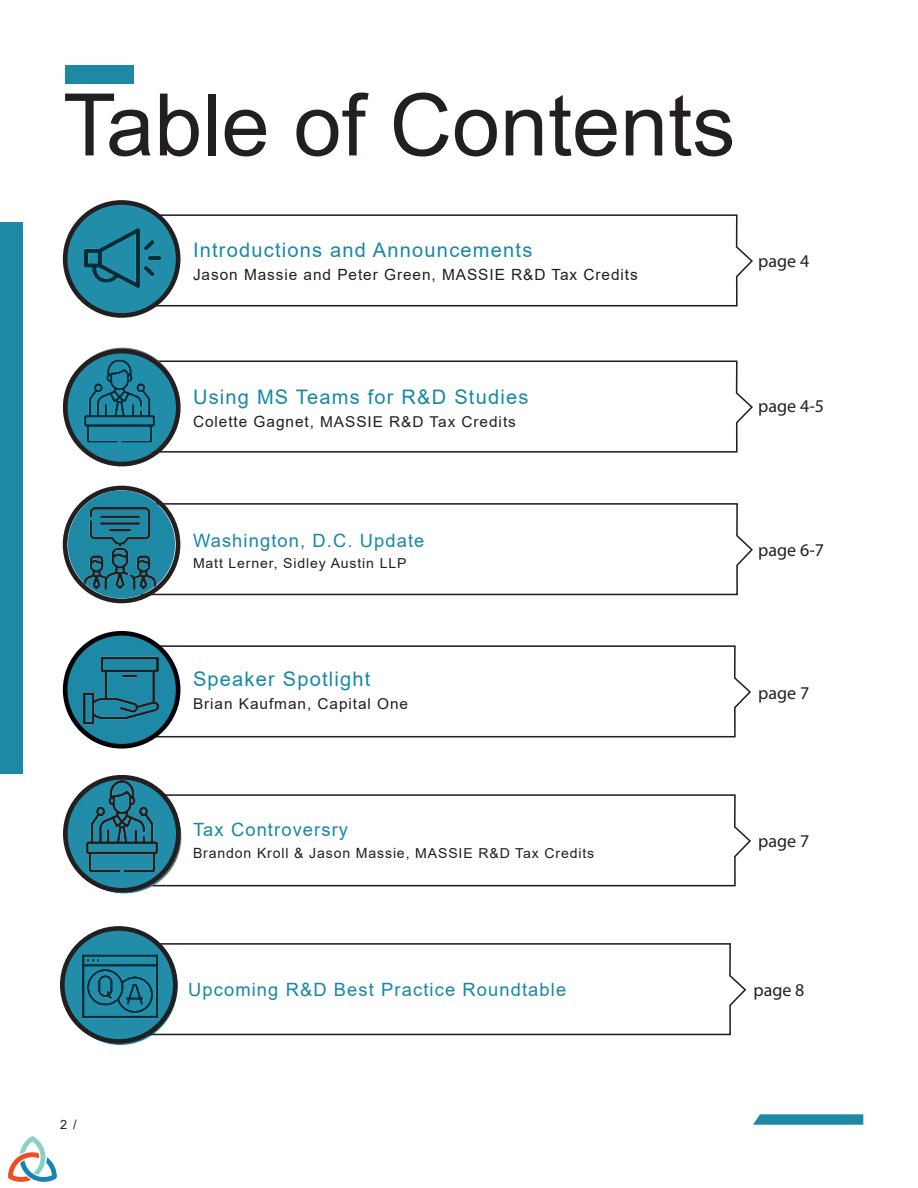
<style>
.page{position:relative;width:918px;height:1188px;background:#fff}
.page>*{position:absolute;margin:0;border:0;box-sizing:border-box;transform-origin:0 0}
.Titles{font:86.4px "Arial";color:#231f20}
.Subheading{font:20.1px "Arial";letter-spacing:.06em;color:#1789a5}
.Subheading-2{font:18.3px "Arial";letter-spacing:.06em;color:#1789a5}
.Body_Text{font:18px "Myriad Pro";color:#231f20}
.Subheading-3{font:15.45px "Arial";letter-spacing:.06em;color:#231f20}
.Subheading-4{font:15px "Arial";letter-spacing:.06em;color:#231f20}
.Subheading-5{font:14.1px "Arial";letter-spacing:.06em;color:#231f20}
.Subheading-6{font:13.65px "Arial";letter-spacing:.06em;color:#231f20}
.t1{font:12.75px "Arial";color:#231f20}
.s1{font-size:15.45px}
.s2{font-size:13.65px}
</style>
<div class="page">
<div style="left:65px;top:65px;width:68px;height:19px;background:#1d89a5"></div>
<div style="left:0;top:223px;width:22px;height:551px;background:#1d89a5"></div>
<svg style="left:151px;top:645px;width:600px;height:93px"></svg>
<svg style="left:152px;top:360px;width:601px;height:93px"></svg>
<svg style="left:151px;top:214px;width:602px;height:93px"></svg>
<svg style="left:65px;top:633px;width:113px;height:113px;background:#197791"></svg>
<img style="left:84px;top:653px;width:75px;height:75px">
<div style="left:63px;top:631px;width:117px;height:118px;border:5px solid #010206;border-radius:50%"></div>
<svg style="left:753px;top:1114px;width:110px;height:11px"></svg>
<div style="left:63px;top:486px;width:117px;height:117px;border:5px solid #231f20;border-radius:50%"></div>
<svg style="left:63px;top:350px;width:113px;height:113px;background:#1c7b94"></svg>
<div style="left:63px;top:349px;width:118px;height:117px;border:5px solid #231f20;border-radius:50%"></div>
<svg style="left:65px;top:202px;width:113px;height:113px;background:#1d7d96"></svg>
<div style="left:63px;top:200px;width:117px;height:118px;border:5px solid #231f20;border-radius:50%"></div>
<svg style="left:138px;top:502px;width:615px;height:94px"></svg>
<div style="left:68px;top:490px;width:107px;height:108px;background:#1d89a5;border-radius:50%"></div>
<img style="left:79px;top:507px;width:83px;height:83px">
<svg style="left:8px;top:1136px;width:49px;height:46px"></svg>
<svg style="left:151px;top:794px;width:600px;height:93px"></svg>
<svg style="left:66px;top:776px;width:115px;height:117px;background:#21768c"></svg>
<div style="left:63px;top:775px;width:118px;height:118px;border:5px solid #231f20;border-radius:50%"></div>
<svg style="left:152px;top:942px;width:595px;height:94px"></svg>
<svg style="left:63px;top:927px;width:115px;height:118px;background:#1c778f"></svg>
<div style="left:60px;top:926px;width:118px;height:118px;border:5px solid #231f20;border-radius:50%"></div>
<img style="left:81px;top:781px;width:82px;height:91px">
<p class="Titles" style="left:63px;top:66px;width:674px">Table of Contents</p>
<p class="Subheading" style="left:193px;top:236px;width:341px">Introductions and Announcements</p>
<p class="Subheading-3" style="left:193px;top:264px;width:446px">Jason Massie and Peter Green, MASSIE R&amp;D Tax Credits</p>
<p class="Body_Text" style="left:758px;top:250px;width:53px">page 4</p>
<p class="Subheading" style="left:193px;top:383px;width:337px">Using MS Teams for R&amp;D Studies</p>
<p class="Subheading-4" style="left:193px;top:412px;width:324px"><span class="s1">Colette Gagnet,</span> MASSIE R&amp;D Tax Credits</p>
<p class="Subheading-2" style="left:193px;top:528px;width:233px">Washington, D.C. Update</p>
<p class="Subheading-6" style="left:193px;top:554px;width:215px">Matt Lerner, Sidley Austin LLP</p>
<p class="Subheading" style="left:193px;top:665px;width:179px">Speaker Spotlight</p>
<p class="Subheading-4" style="left:193px;top:694px;width:217px">Brian Kaufman, Capital One</p>
<p class="Body_Text" style="left:758px;top:395px;width:67px">page 4-5</p>
<p class="Body_Text" style="left:758px;top:539px;width:67px">page 6-7</p>
<p class="Body_Text" style="left:758px;top:682px;width:53px">page 7</p>
<p class="Subheading-2" style="left:193px;top:817px;width:157px">Tax Controversry</p>
<p class="Subheading-5" style="left:193px;top:843px;width:403px">Brandon Kroll &amp; Jason Massie, <span class="s2">MASSIE R&amp;D Tax Credits</span></p>
<p class="Body_Text" style="left:758px;top:830px;width:53px">page 7</p>
<p class="t1" style="left:60px;top:1116px;width:18px">2 /</p>
<p class="Subheading-2" style="left:188px;top:977px;width:380px">Upcoming R&amp;D Best Practice Roundtable</p>
<p class="Body_Text" style="left:754px;top:979px;width:53px">page 8</p>
</div>
